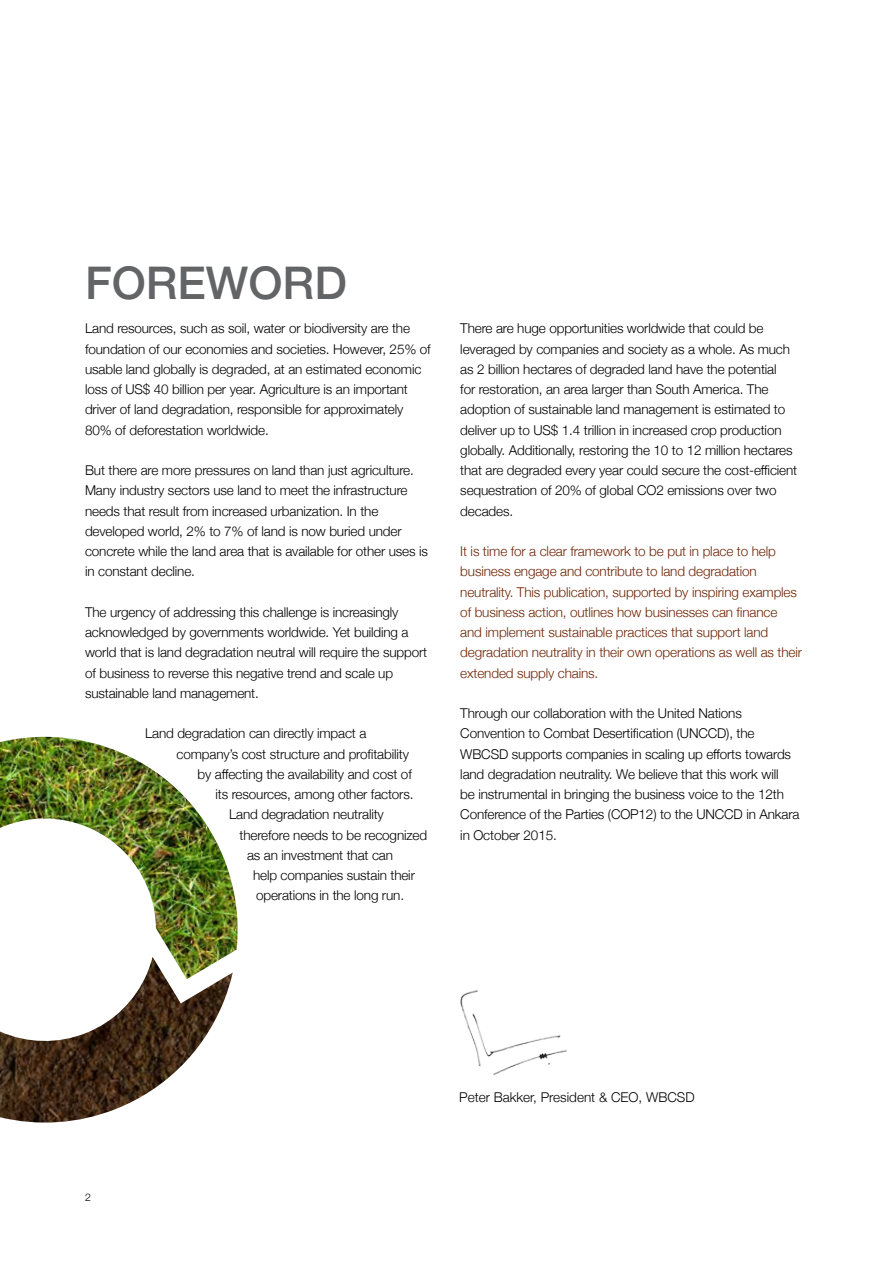
<style>
.page{position:relative;width:893px;height:1263px;background:#fff}
.page>*{position:absolute;margin:0;border:0;box-sizing:border-box;transform-origin:0 0}
.t1{font:500 45px "Helvetica Neue";color:#636466}
.t2{font:300 13.5px/20.2px "Helvetica Neue";letter-spacing:-.01em;color:#000}
.t3{font:300 13.5px/20.2px "Helvetica Neue";letter-spacing:-.01em;color:#6e2405}
.t4{font:300 10.5px "Helvetica Neue";color:#000}
</style>
<div class="page">
<img style="left:0;top:737px;width:238px;height:220px">
<img style="left:0;top:957px;width:233px;height:166px">
<img style="left:460px;top:990px;width:107px;height:85px">
<h1 class="t1" style="left:85px;top:247px;width:263px">FOREWORD</h1>
<p class="t2" style="left:85px;top:317px;width:347px">Land resources, such as soil, water or biodiversity are the foundation of our economies and societies. However, 25% of usable land globally is degraded, at an estimated economic loss of US$ 40 billion per year. Agriculture is an important driver of land degradation, responsible for approximately 80% of deforestation worldwide.</p>
<p class="t2" style="left:85px;top:459px;width:344px">But there are more pressures on land than just agriculture.<br>Many industry sectors use land to meet the infrastructure needs that result from increased urbanization. In the developed world, 2% to 7% of land is now buried under concrete while the land area that is available for other uses is in constant decline.</p>
<p class="t2" style="left:85px;top:601px;width:344px">The urgency of addressing this challenge is increasingly acknowledged by governments worldwide. Yet building a world that is land degradation neutral will require the support of business to reverse this negative trend and scale up sustainable land management.</p>
<p class="t2" style="left:145px;top:722px;width:223px">Land degradation can directly impact a</p>
<p class="t2" style="left:177px;top:743px;width:234px">company’s cost structure and profitability</p>
<p class="t2" style="left:198px;top:763px;width:216px">by affecting the availability and cost of</p>
<p class="t2" style="left:216px;top:783px;width:199px">its resources, among other factors.</p>
<p class="t2" style="left:229px;top:803px;width:156px">Land degradation neutrality</p>
<p class="t2" style="left:240px;top:824px;width:189px">therefore needs to be recognized</p>
<p class="t2" style="left:247px;top:844px;width:148px">as an investment that can</p>
<p class="t2" style="left:253px;top:864px;width:163px">help companies sustain their</p>
<p class="t2" style="left:256px;top:884px;width:150px">operations in the long run.</p>
<p class="t2" style="left:460px;top:317px;width:338px">There are huge opportunities worldwide that could be leveraged by companies and society as a whole. As much as 2 billion hectares of degraded land have the potential<br>for restoration, an area larger than South America. The adoption of sustainable land management is estimated to deliver up to US$ 1.4 trillion in increased crop production globally. Additionally, restoring the 10 to 12 million hectares that are degraded every year could secure the cost-efficient sequestration of 20% of global CO2 emissions over two decades.</p>
<p class="t3" style="left:460px;top:540px;width:343px">It is time for a clear framework to be put in place to help business engage and contribute to land degradation neutrality. This publication, supported by inspiring examples of business action, outlines how businesses can finance and implement sustainable practices that support land degradation neutrality in their own operations as well as their extended supply chains.</p>
<p class="t2" style="left:460px;top:702px;width:341px">Through our collaboration with the United Nations Convention to Combat Desertification (UNCCD), the WBCSD supports companies in scaling up efforts towards land degradation neutrality. We believe that this work will<br>be instrumental in bringing the business voice to the 12th Conference of the Parties (COP12) to the UNCCD in Ankara in October 2015.</p>
<p class="t4" style="left:85px;top:1188px;width:7px">2</p>
<p class="t2" style="left:459px;top:1086px;width:237px">Peter Bakker, President &amp; CEO, WBCSD</p>
</div>
